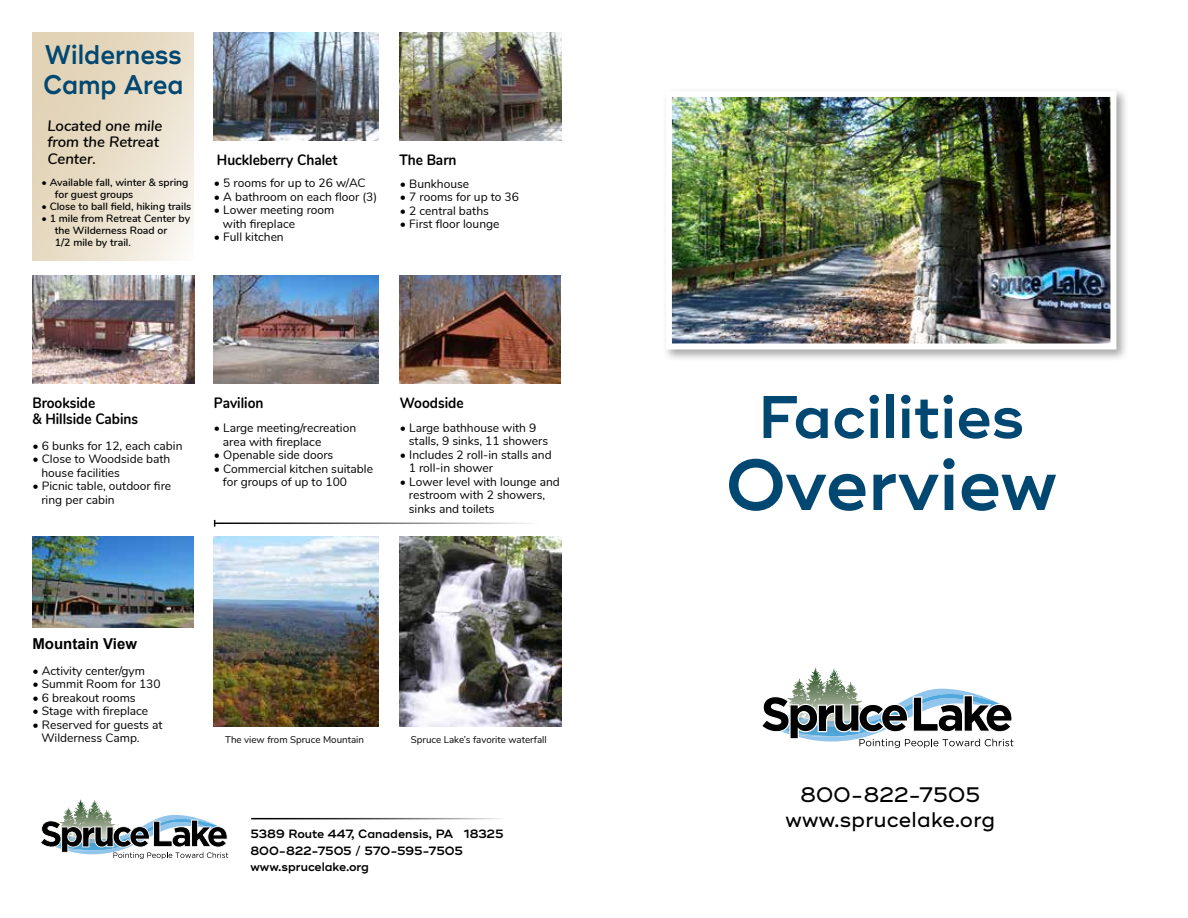
<style>
.page{position:relative;width:1188px;height:918px;background:#fff}
.page>*{position:absolute;margin:0;border:0;box-sizing:border-box;transform-origin:0 0}
.t1{font:600 72px "Ridley Grotesk";color:#004771}
.t2{font:600 60px "Ridley Grotesk";color:#004771}
.t3{font:600 27px/30px "Ridley Grotesk";color:#004771;scale:.92 1}
.t4{font:500 21px/25.2px "Ridley Grotesk";letter-spacing:.01em;color:#000;text-align:center}
.t5{font:700 15px/16.5px "Nunito";color:#000;scale:.91 1}
.t6{font:italic 600 15px/16.5px "Nunito";color:#000}
.t7{font:700 15px "Arial";color:#000}
.t8{font:12px/13.5px "Nunito";color:#000}
.t9{font:600 12px/16.5px "Ridley Grotesk";color:#000}
.t10{font:600 10.5px/12px "Nunito";color:#000}
.t11{font:9.75px "Nunito";color:#000}
</style>
<div class="page">
<div style="left:662px;top:87px;width:468px;height:275px;background:#000;opacity:.35"></div>
<img style="left:673px;top:98px;width:436px;height:245px">
<div style="left:666px;top:91px;width:450px;height:259px;border:6px solid #fff"></div>
<img style="left:400px;top:275px;width:160px;height:108px">
<img style="left:33px;top:275px;width:161px;height:108px">
<img style="left:214px;top:32px;width:165px;height:108px">
<img style="left:214px;top:275px;width:165px;height:108px">
<svg style="left:32px;top:32px;width:162px;height:229px;background:#e8ddc8"></svg>
<img style="left:214px;top:537px;width:165px;height:190px">
<hr style="left:215px;top:523px;width:324px;height:1px;background:#000">
<svg style="left:40px;top:799px;width:188px;height:60px"></svg>
<hr style="left:251px;top:818px;width:255px;height:1px;background:#000">
<img style="left:400px;top:537px;width:161px;height:190px">
<img style="left:32px;top:537px;width:162px;height:90px">
<svg style="left:762px;top:667px;width:251px;height:81px"></svg>
<img style="left:400px;top:32px;width:161px;height:108px">
<h3 class="t3" style="left:43px;top:40px;width:154px">Wilderness<br>Camp Area</h3>
<p class="t6" style="left:47px;top:116px;width:117px">Located one mile from the Retreat<br>Center.</p>
<p class="t10" style="left:55px;top:176px;width:135px;text-indent:-14px">• Available fall, winter &amp; spring for guest groups</p>
<p class="t10" style="left:41px;top:200px;width:151px">• Close to ball field, hiking trails</p>
<p class="t10" style="left:55px;top:212px;width:137px;text-indent:-14px">• 1 mile from Retreat Center by the Wilderness Road or<br>1/2 mile by trail.</p>
<p class="t5" style="left:217px;top:150px;width:134px">Huckleberry Chalet</p>
<p class="t5" style="left:399px;top:150px;width:64px">The Barn</p>
<p class="t8" style="left:214px;top:175px;width:153px">• 5 rooms for up to 26 w/AC</p>
<p class="t8" style="left:214px;top:189px;width:165px">• A bathroom on each floor (3)</p>
<p class="t8" style="left:223px;top:202px;width:113px;text-indent:-9px">• Lower meeting room with fireplace</p>
<p class="t8" style="left:214px;top:229px;width:71px">• Full kitchen</p>
<p class="t8" style="left:400px;top:176px;width:71px">• Bunkhouse</p>
<p class="t8" style="left:400px;top:190px;width:121px">• 7 rooms for up to 36</p>
<p class="t8" style="left:400px;top:203px;width:91px">• 2 central baths</p>
<p class="t8" style="left:400px;top:217px;width:101px">• First floor lounge</p>
<p class="t5" style="left:32px;top:393px;width:118px">Brookside<br>&amp; Hillside Cabins</p>
<p class="t8" style="left:32px;top:438px;width:152px">• 6 bunks for 12, each cabin</p>
<p class="t8" style="left:41px;top:451px;width:130px;text-indent:-9px">• Close to Woodside bath house facilities</p>
<p class="t8" style="left:41px;top:478px;width:131px;text-indent:-9px">• Picnic table, outdoor fire ring per cabin</p>
<p class="t5" style="left:214px;top:393px;width:56px">Pavilion</p>
<p class="t8" style="left:223px;top:421px;width:135px;text-indent:-9px">• Large meeting/recreation area with fireplace</p>
<p class="t8" style="left:214px;top:448px;width:121px">• Openable side doors</p>
<p class="t8" style="left:223px;top:461px;width:152px;text-indent:-9px">• Commercial kitchen suitable for groups of up to 100</p>
<p class="t5" style="left:400px;top:393px;width:72px">Woodside</p>
<p class="t8" style="left:409px;top:420px;width:141px;text-indent:-9px">• Large bathhouse with 9 stalls, 9 sinks, 11 showers</p>
<p class="t8" style="left:409px;top:447px;width:144px;text-indent:-9px">• Includes 2 roll-in stalls and<br>1 roll-in shower</p>
<p class="t8" style="left:409px;top:474px;width:152px;text-indent:-9px">• Lower level with lounge and restroom with 2 showers, sinks and toilets</p>
<p class="t7" style="left:32px;top:633px;width:106px">Mountain View</p>
<p class="t8" style="left:32px;top:663px;width:114px">• Activity center/gym</p>
<p class="t8" style="left:32px;top:677px;width:130px">• Summit Room for 130</p>
<p class="t8" style="left:32px;top:690px;width:105px">• 6 breakout rooms</p>
<p class="t8" style="left:32px;top:704px;width:117px">• Stage with fireplace</p>
<p class="t8" style="left:41px;top:717px;width:123px;text-indent:-9px">• Reserved for guests at<br>Wilderness Camp.</p>
<p class="t11" style="left:225px;top:733px;width:140px">The view from Spruce Mountain</p>
<p class="t11" style="left:411px;top:733px;width:137px">Spruce Lake’s favorite waterfall</p>
<p class="t9" style="left:250px;top:826px;width:255px">5389 Route 447, Canadensis, PA 18325<br>800-822-7505 / 570-595-7505 www.sprucelake.org</p>
<h2 class="t2" style="left:758px;top:381px;width:268px">Facilities</h2>
<h1 class="t1" style="left:725px;top:442px;width:334px">Overview</h1>
<h3 class="t4" style="left:786px;top:782px;width:211px">800-822-7505 www.sprucelake.org</h3>
</div>
